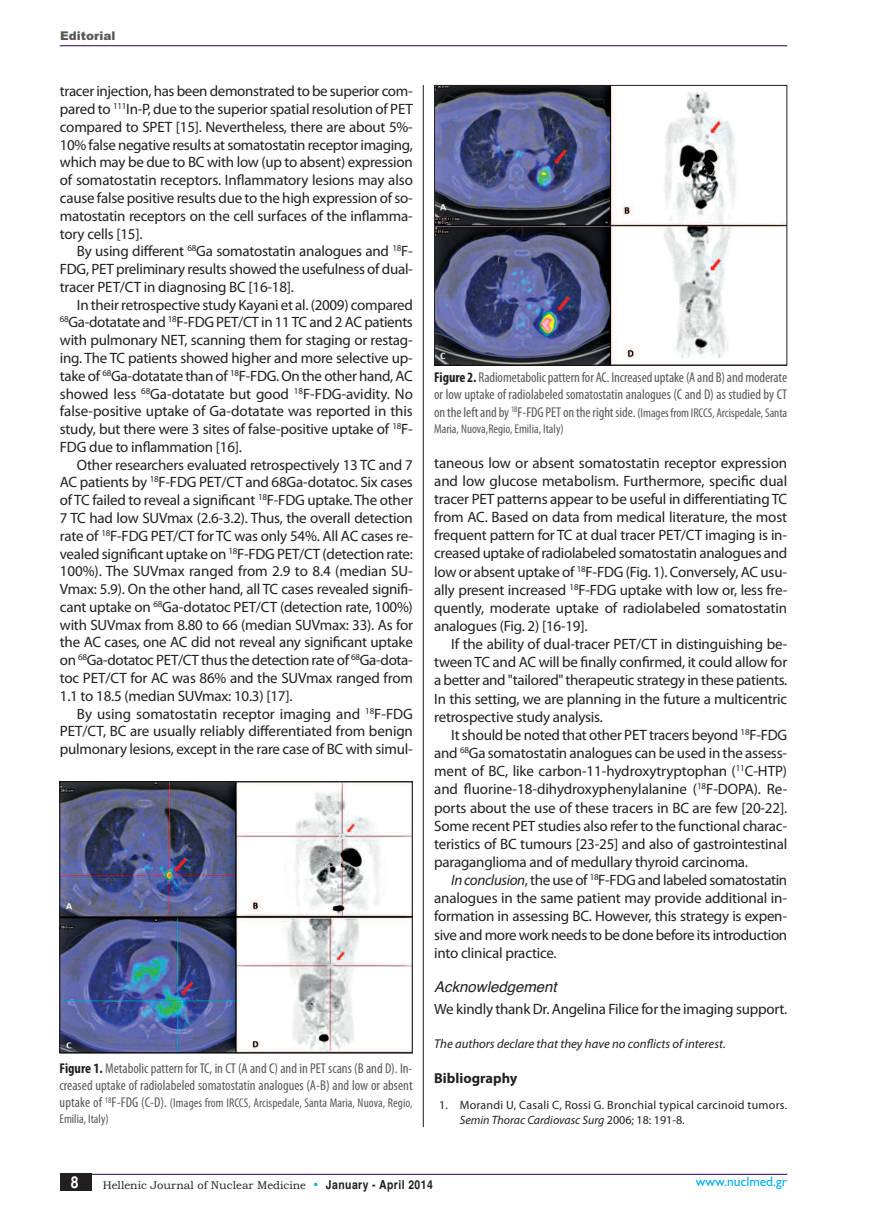
<style>
.page{position:relative;width:872px;height:1212px;background:#fff}
.page>*{position:absolute;margin:0;border:0;box-sizing:border-box;transform-origin:0 0}
.t1{font:700 16.5px "Helvetica";color:#fff;scale:.85 1}
.t2{font:15px/17.9px "Myriad Pro";letter-spacing:-.015em;color:#231f20;text-align:justify}
.t3{font:italic 15px "Helvetica";color:#231f20}
.t4{font:700 14.4px "Myriad Pro";color:#231f20}
.t5{font:condensed 14.25px/17.1px "Myriad Pro";color:#57585a}
.t6{font:13.5px "Gill Sans";color:#00aeef}
.t7{font:condensed 12.75px/15.9px "Myriad Pro";color:#57585a}
.t8{font:italic 12.75px "Myriad Pro";color:#231f20}
.t9{font:12px/14.7px "Myriad Pro";letter-spacing:.02em;color:#231f20}
.t10{font:900 12px "Arial";color:#57585a}
.t11{font:11.25px "Bookman Old Style";color:#231f20}
.s1{font-weight:700;color:#231f20}
.s2{font-size:14.25px}
.s3{font-size:12.75px}
.s4{font-style:italic}
.s5{font-family:"Gill Sans";font-size:13.5px;color:#00aeef}
.s6{font-family:"Helvetica";font-weight:700;font-size:12.3px}
</style>
<div class="page">
<hr style="left:423px;top:85px;width:1px;height:1042px;background:#231f20">
<img style="left:62px;top:783px;width:348px;height:268px">
<div style="left:60px;top:781px;width:352px;height:272px;border:1px solid #231f20"></div>
<img style="left:436px;top:87px;width:349px;height:276px">
<div style="left:434px;top:85px;width:353px;height:280px;border:1px solid #231f20"></div>
<hr style="left:60px;top:45px;width:727px;height:1px;background:#43176e">
<div style="left:60px;top:1174px;width:32px;height:17px;background:#231f20"></div>
<hr style="left:92px;top:1174px;width:695px;height:1px;background:#43176e">
<p class="t10" style="left:60px;top:29px;width:57px">Editorial</p>
<p class="t2" style="left:60px;top:84px;width:354px">tracer injection, has been demonstrated to be superior com&shy;pared to <sup>111</sup>In-P, due to the superior spatial resolution of PET compared to SPET [15]. Nevertheless, there are about 5%- 10% false negative results at somatostatin receptor imaging, which may be due to BC with low (up to absent) expression of somatostatin receptors. Inflammatory lesions may also cause false positive results due to the high expression of so&shy;matostatin receptors on the cell surfaces of the inflamma&shy;tory cells [15].</p>
<p class="t2" style="left:60px;top:243px;width:354px;text-indent:17px">By using different <sup>68</sup>Ga somatostatin analogues and <sup>18</sup>F-FDG, PET preliminary results showed the usefulness of dual&shy;tracer PET/CT in diagnosing BC [16-18].</p>
<p class="t2" style="left:60px;top:297px;width:354px;text-indent:17px">In their retrospective study Kayani et al. (2009) compared <sup>68</sup>Ga-dotatate and <sup>18</sup>F-FDG PET/CT in 11TC and 2 AC patients with pulmonary NET, scanning them for staging or restag&shy;ing. The TC patients showed higher and more selective up&shy;take of <sup>68</sup>Ga-dotatate than of <sup>18</sup>F-FDG. On the other hand, AC showed less <sup>68</sup>Ga-dotatate but good <sup>18</sup>F-FDG-avidity. No false-positive uptake of Ga-dotatate was reported in this study, but there were 3 sites of false-positive uptake of <sup>18</sup>F-FDG due to inflammation [16].</p>
<p class="t2" style="left:60px;top:457px;width:355px;text-indent:17px">Other researchers evaluated retrospectively 13 TC and 7<br>AC patients by <sup>18</sup>F-FDG PET/CT and 68Ga-dotatoc. Six cases of TC failed to reveal a significant <sup>18</sup>F-FDG uptake. The other 7 TC had low SUVmax (2.6-3.2). Thus, the overall detection rate of <sup>18</sup>F-FDG PET/CT for TC was only 54%. All AC cases re&shy;vealed significant uptake on <sup>18</sup>F-FDG PET/CT (detection rate:<br>100%). The SUVmax ranged from 2.9 to 8.4 (median SU-Vmax: 5.9). On the other hand, all TC cases revealed signifi&shy;cant uptake on <sup>68</sup>Ga-dotatoc PET/CT (detection rate, 100%) with SUVmax from 8.80 to 66 (median SUVmax: 33). As for the AC cases, one AC did not reveal any significant uptake on <sup>68</sup>Ga-dotatoc PET/CT thus the detection rate of <sup>68</sup>Ga-dota&shy;toc PET/CT for AC was 86% and the SUVmax ranged from 1.1 to 18.5 (median SUVmax: 10.3) [17].</p>
<p class="t2" style="left:60px;top:706px;width:354px;text-indent:17px">By using somatostatin receptor imaging and <sup>18</sup>F-FDG PET/CT, BC are usually reliably differentiated from benign pulmonary lesions, except in the rare case of BC with simul-</p>
<p class="t5" style="left:60px;top:1061px;width:354px"><span class="s1">Figure 1.</span> Metabolic pattern forTC, in CT (A and C) and in PET scans (B and D). In&shy;creased uptake of radiolabeled somatostatin analogues (A-B) and low or absent</p>
<p class="t7" style="left:60px;top:1096px;width:354px"><span class="s2">uptake of</span> <sup>18</sup><span class="s2">F-FDG (C-D).</span> (Images from IRCCS, Arcispedale, Santa Maria, Nuova, Regio,<br>Emilia, Italy)</p>
<p class="t5" style="left:434px;top:370px;width:354px;text-align:justify"><span class="s1">Figure 2.</span> Radiometabolicpattern for AC. Increaseduptake(A and B)andmoderate or low uptake of radiolabeled somatostatin analogues (C and D) as studied by CT on theleftandby <sup>18</sup>F-FDG PETon therightside. <span class="s3">(ImagesfromIRCCS, Arcispedale,Santa</span></p>
<p class="t7" style="left:434px;top:421px;width:131px">Maria, Nuova,Regio, Emilia, Italy)</p>
<p class="t2" style="left:434px;top:455px;width:355px">taneous low or absent somatostatin receptor expression and low glucose metabolism. Furthermore, specific dual tracer PET patterns appear to be useful in differentiatingTC from AC. Based on data from medical literature, the most frequent pattern for TC at dual tracer PET/CT imaging is in&shy;creased uptake of radiolabeled somatostatin analogues and low or absent uptake of <sup>18</sup>F-FDG (Fig. 1). Conversely, AC usu&shy;ally present increased <sup>18</sup>F-FDG uptake with low or, less fre&shy;quently, moderate uptake of radiolabeled somatostatin analogues (Fig. 2) [16-19].</p>
<p class="t2" style="left:434px;top:636px;width:355px;text-indent:17px">If the ability of dual-tracer PET/CT in distinguishing be&shy;tweenTC and AC will be finally confirmed, it could allow for a better and "tailored" therapeutic strategy in these patients.<br>In this setting, we are planning in the future a multicentric retrospective study analysis.</p>
<p class="t2" style="left:434px;top:727px;width:355px;text-indent:17px">It should be noted that other PET tracers beyond <sup>18</sup>F-FDG and <sup>68</sup>Ga somatostatin analogues can be used in the assess&shy;ment of BC, like carbon-11-hydroxytryptophan (<sup>11</sup>C-HTP) and fluorine-18-dihydroxyphenylalanine (<sup>18</sup>F-DOPA). Re&shy;ports about the use of these tracers in BC are few [20-22].<br>Some recent PET studies also refer to the functional charac&shy;teristics of BC tumours [23-25] and also of gastrointestinal paraganglioma and of medullary thyroid carcinoma.</p>
<p class="t2" style="left:434px;top:872px;width:354px;text-indent:17px"><span class="s4">Inconclusion</span>, the use of <sup>18</sup>F-FDG and labeled somatostatin analogues in the same patient may provide additional in&shy;formation in assessing BC. However, this strategy is expen&shy;sive and more work needs to be done before its introduction into clinical practice.</p>
<p class="t3" style="left:434px;top:978px;width:124px">Acknowledgement</p>
<p class="t2" style="left:434px;top:1002px;width:354px">We kindly thank Dr. Angelina Filice for the imaging support.</p>
<p class="t8" style="left:434px;top:1039px;width:293px">The authors declare that they have no conflicts of interest.</p>
<p class="t4" style="left:434px;top:1073px;width:85px">Bibliography</p>
<p class="t9" style="left:460px;top:1099px;width:329px;text-indent:-20px">1. Morandi U, Casali C, Rossi G. Bronchial typical carcinoid tumors.<br><span class="s4">Semin Thorac Cardiovasc Surg</span> 2006; 18: 191-8.</p>
<p class="t1" style="left:71px;top:1172px;width:11px">8</p>
<p class="t11" style="left:103px;top:1179px;width:331px">Hellenic Journal of Nuclear Medicine <span class="s5">•</span> <span class="s6">January - April 2014</span></p>
<p class="t6" style="left:696px;top:1173px;width:93px">www.nuclmed.gr</p>
</div>
